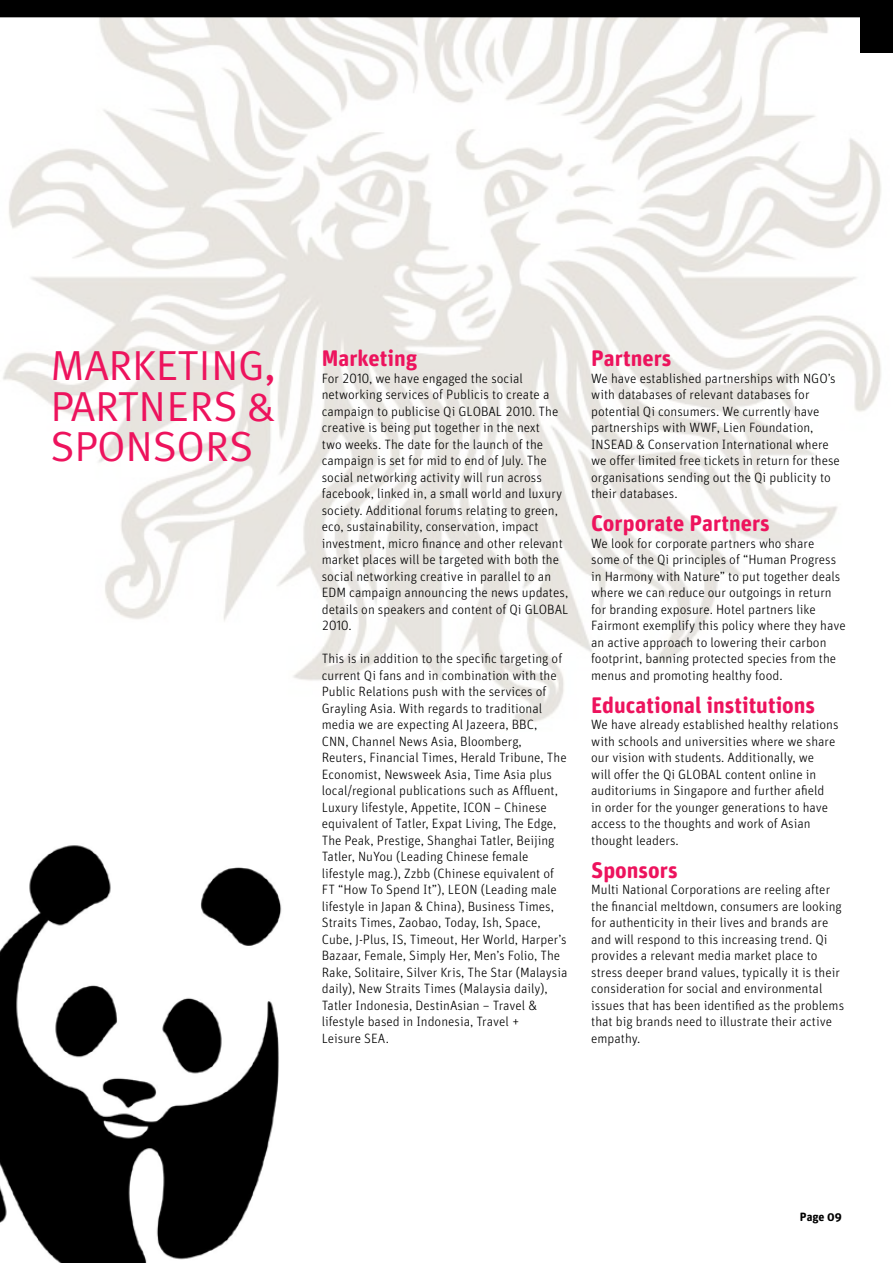
<style>
.page{position:relative;width:893px;height:1263px;background:#fff}
.page>*{position:absolute;margin:0;border:0;box-sizing:border-box;transform-origin:0 0}
.t1{font:42px/40.5px "Meta Plus Normal";color:#ed135d;text-align:justify}
.t2{font:700 22.5px "Unit Rounded OT";color:#ed135d}
.t3{font:300 13.5px/16.5px "Unit Rounded Lf";color:#000}
.t4{font:700 12px "Unit Rounded OT";color:#000}
</style>
<div class="page">
<img style="left:0;top:845px;width:282px;height:418px">
<img style="left:0;top:17px;width:881px;height:705px">
<div style="left:861px;top:0;width:32px;height:53px;background:#000"></div>
<div style="left:0;top:0;width:861px;height:17px;background:#000"></div>
<h1 class="t1" style="left:51px;top:345px;width:226px">MARKETI NG, PARTNE RS &amp; SPONSO</h1>
<h1 class="t1" style="left:206px;top:426px;width:45px">RS</h1>
<h2 class="t2" style="left:322px;top:345px;width:97px">Marketing</h2>
<p class="t3" style="left:322px;top:370px;width:248px">For 2010, we have engaged the social networking services of Publicis to create a campaign to publicise Qi GLOBAL 2010. The creative is being put together in the next<br>two weeks. The date for the launch of the campaign is set for mid to end of July. The social networking activity will run across facebook, linked in, a small world and luxury society. Additional forums relating to green, eco, sustainability, conservation, impact investment, micro finance and other relevant market places will be targeted with both the social networking creative in parallel to an EDM campaign announcing the news updates, details on speakers and content of Qi GLOBAL 2010.</p>
<p class="t3" style="left:322px;top:650px;width:247px">This is in addition to the specific targeting of current Qi fans and in combination with the Public Relations push with the services of Grayling Asia. With regards to traditional media we are expecting Al Jazeera, BBC, CNN, Channel News Asia, Bloomberg, Reuters, Financial Times, Herald Tribune, The Economist, Newsweek Asia, Time Asia plus local/regional publications such as Affluent, Luxury lifestyle, Appetite, ICON – Chinese equivalent of Tatler, Expat Living, The Edge, The Peak, Prestige, Shanghai Tatler, Beijing Tatler, NuYou (Leading Chinese female lifestyle mag.), Zzbb (Chinese equivalent of FT “How To Spend It”), LEON (Leading male lifestyle in Japan &amp; China), Business Times, Straits Times, Zaobao, Today, Ish, Space, Cube, J-Plus, IS, Timeout, Her World, Harper’s Bazaar, Female, Simply Her, Men’s Folio, The Rake, Solitaire, Silver Kris, The Star (Malaysia daily), New Straits Times (Malaysia daily), Tatler Indonesia, DestinAsian – Travel &amp; lifestyle based in Indonesia, Travel +<br>Leisure SEA.</p>
<h2 class="t2" style="left:591px;top:344px;width:82px">Partners</h2>
<p class="t3" style="left:591px;top:369px;width:250px">We have established partnerships with NGO’s with databases of relevant databases for potential Qi consumers. We currently have partnerships with WWF, Lien Foundation, INSEAD &amp; Conservation International where we offer limited free tickets in return for these organisations sending out the Qi publicity to their databases.</p>
<h2 class="t2" style="left:591px;top:509px;width:180px">Corporate Partners</h2>
<p class="t3" style="left:591px;top:534px;width:256px">We look for corporate partners who share some of the Qi principles of “Human Progress in Harmony with Nature” to put together deals where we can reduce our outgoings in return for branding exposure. Hotel partners like Fairmont exemplify this policy where they have an active approach to lowering their carbon footprint, banning protected species from the menus and promoting healthy food.</p>
<h2 class="t2" style="left:591px;top:691px;width:226px">Educational institutions</h2>
<p class="t3" style="left:591px;top:716px;width:249px">We have already established healthy relations with schools and universities where we share our vision with students. Additionally, we<br>will offer the Qi GLOBAL content online in auditoriums in Singapore and further afield<br>in order for the younger generations to have access to the thoughts and work of Asian thought leaders.</p>
<h2 class="t2" style="left:591px;top:856px;width:88px">Sponsors</h2>
<p class="t3" style="left:591px;top:881px;width:255px">Multi National Corporations are reeling after the financial meltdown, consumers are looking for authenticity in their lives and brands are and will respond to this increasing trend. Qi provides a relevant media market place to stress deeper brand values, typically it is their consideration for social and environmental issues that has been identified as the problems that big brands need to illustrate their active empathy.</p>
<p class="t4" style="left:800px;top:1209px;width:44px">Page 09</p>
</div>
